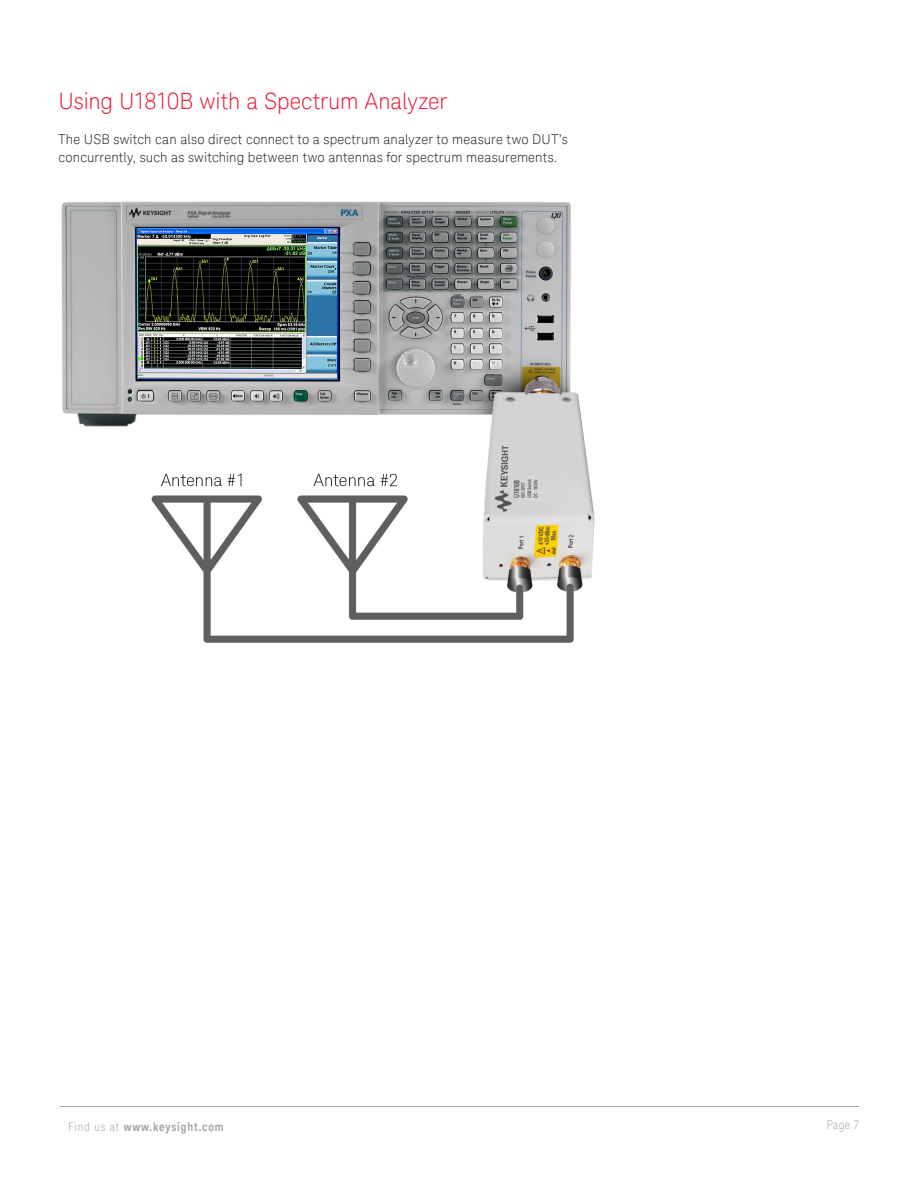
<style>
.page{position:relative;width:918px;height:1188px;background:#fff}
.page>*{position:absolute;margin:0;border:0;box-sizing:border-box;transform-origin:0 0}
.K_Heading_1{font:300 22.5px "Keysight Sans";letter-spacing:-.01em;color:#ed1a36}
.K_Body_Text{font:300 13.5px/18px "Keysight Sans";letter-spacing:.01em;color:#231f20}
.t1{font:700 12px "Keysight Sans Condensed";letter-spacing:.07em;color:#a4a1a9}
.t2{font:300 condensed 12px "Keysight Sans";color:#a4a1a9}
.s1{font-family:"Keysight Sans";font-weight:300;font-stretch:condensed}
</style>
<div class="page">
<hr style="left:60px;top:1106px;width:799px;height:1px;background:#a4a1a9">
<img style="left:61px;top:201px;width:534px;height:442px">
<p class="K_Heading_1" style="left:59px;top:88px;width:390px">Using U1810B with a Spectrum Analyzer</p>
<p class="K_Body_Text" style="left:59px;top:130px;width:511px">The USB switch can also direct connect to a spectrum analyzer to measure two DUT’s concurrently, such as switching between two antennas for spectrum measurements.</p>
<p class="t1" style="left:68px;top:1119px;width:157px"><span class="s1">Find us at</span> www.keysight.com</p>
<p class="t2" style="left:827px;top:1117px;width:34px">Page 7</p>
</div>
